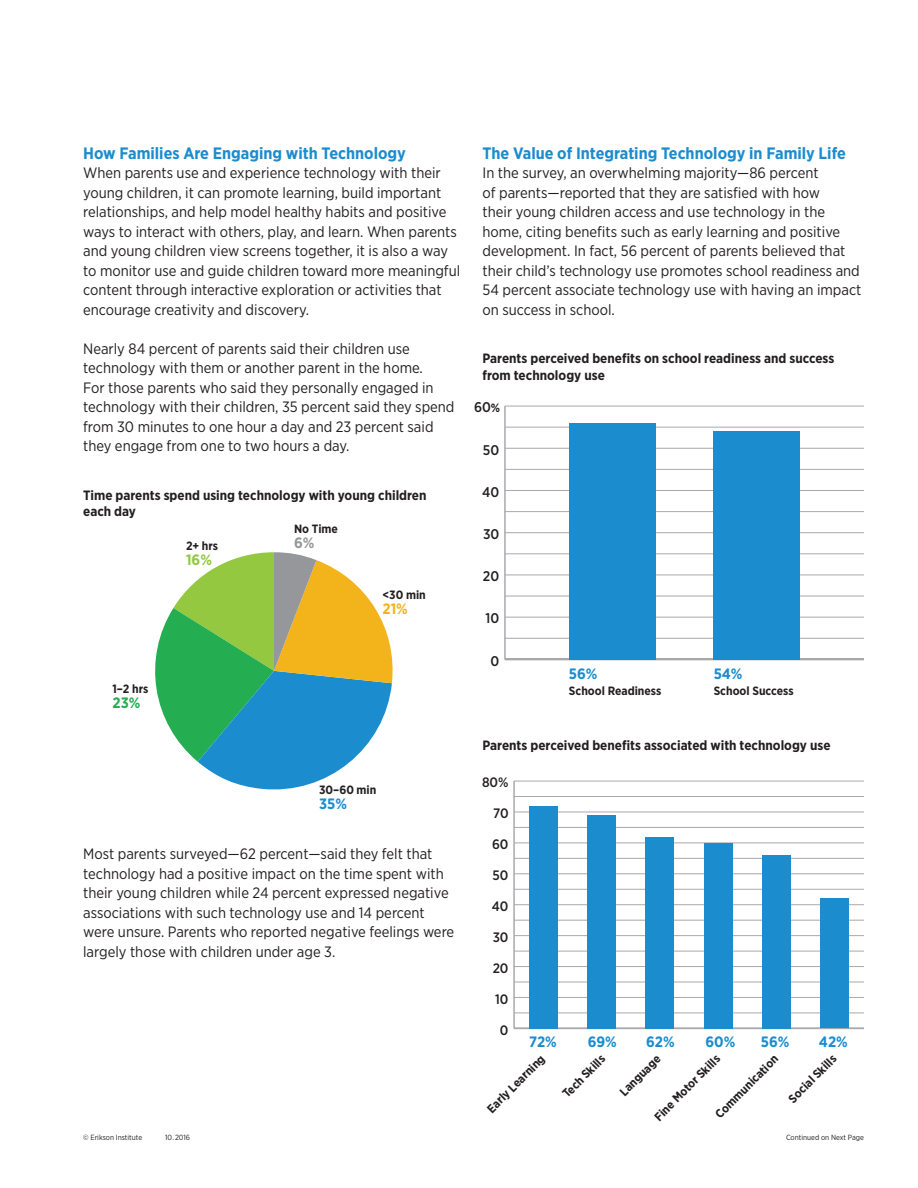
<style>
.page{position:relative;width:918px;height:1188px;background:#fff}
.page>*{position:absolute;margin:0;border:0;box-sizing:border-box;transform-origin:0 0}
.t1{font:700 16.5px "Gotham Narrow";color:#1b8cce}
.t2{font:15px/19.5px "Gotham Narrow";color:#231f20}
.t3{font:700 15px "Gotham Narrow";color:#1b8cce}
.t4{font:700 15px "Gotham Narrow";color:#24ad51}
.t5{font:700 15px "Gotham Narrow";color:#f3b31b}
.t6{font:700 15px "Gotham Narrow";color:#93c840}
.t7{font:700 15px "Gotham Narrow";color:#95979a}
.t8{font:500 14.1px "Gotham Narrow";color:#231f20}
.t9{font:500 13.65px "Gotham Narrow";color:#231f20}
.t10{font:700 13.5px/16.5px "Gotham Narrow";color:#231f20}
.t11{font:700 12px "Gotham Narrow";color:#231f20}
.t12{font:7.5px "Gotham Narrow";color:#231f20}
</style>
<div class="page">
<hr style="left:504px;top:406px;width:2px;height:253px;background:#a8a9ad">
<hr style="left:505px;top:659px;width:359px;height:1px;background:#a8a9ad">
<hr style="left:505px;top:617px;width:359px;height:1px;background:#a8a9ad">
<hr style="left:505px;top:575px;width:359px;height:1px;background:#a8a9ad">
<hr style="left:505px;top:532px;width:359px;height:1px;background:#a8a9ad">
<hr style="left:505px;top:490px;width:359px;height:1px;background:#a8a9ad">
<hr style="left:505px;top:448px;width:359px;height:1px;background:#a8a9ad">
<hr style="left:505px;top:406px;width:359px;height:1px;background:#a8a9ad">
<hr style="left:505px;top:638px;width:359px;height:1px;background:#a8a9ad">
<hr style="left:505px;top:596px;width:359px;height:1px;background:#a8a9ad">
<hr style="left:505px;top:554px;width:359px;height:1px;background:#a8a9ad">
<hr style="left:505px;top:511px;width:359px;height:1px;background:#a8a9ad">
<hr style="left:505px;top:469px;width:359px;height:1px;background:#a8a9ad">
<hr style="left:505px;top:427px;width:359px;height:1px;background:#a8a9ad">
<div style="left:713px;top:431px;width:86px;height:228px;background:#1b8cce"></div>
<div style="left:570px;top:423px;width:86px;height:236px;background:#1b8cce"></div>
<svg style="left:155px;top:552px;width:238px;height:238px"></svg>
<hr style="left:513px;top:781px;width:2px;height:247px;background:#a8a9ad">
<hr style="left:514px;top:1028px;width:350px;height:1px;background:#a8a9ad">
<hr style="left:514px;top:997px;width:350px;height:1px;background:#a8a9ad">
<hr style="left:514px;top:966px;width:350px;height:1px;background:#a8a9ad">
<hr style="left:514px;top:935px;width:350px;height:1px;background:#a8a9ad">
<hr style="left:514px;top:904px;width:350px;height:1px;background:#a8a9ad">
<hr style="left:514px;top:874px;width:350px;height:1px;background:#a8a9ad">
<hr style="left:514px;top:843px;width:350px;height:1px;background:#a8a9ad">
<hr style="left:514px;top:812px;width:350px;height:1px;background:#a8a9ad">
<hr style="left:514px;top:781px;width:350px;height:1px;background:#a8a9ad">
<hr style="left:514px;top:1013px;width:350px;height:1px;background:#a8a9ad">
<hr style="left:514px;top:982px;width:350px;height:1px;background:#a8a9ad">
<hr style="left:514px;top:951px;width:350px;height:1px;background:#a8a9ad">
<hr style="left:514px;top:920px;width:350px;height:1px;background:#a8a9ad">
<hr style="left:514px;top:889px;width:350px;height:1px;background:#a8a9ad">
<hr style="left:514px;top:858px;width:350px;height:1px;background:#a8a9ad">
<hr style="left:514px;top:827px;width:350px;height:1px;background:#a8a9ad">
<hr style="left:514px;top:796px;width:350px;height:1px;background:#a8a9ad">
<div style="left:529px;top:806px;width:28px;height:222px;background:#1b8cce"></div>
<div style="left:588px;top:815px;width:28px;height:213px;background:#1b8cce"></div>
<div style="left:646px;top:837px;width:28px;height:191px;background:#1b8cce"></div>
<div style="left:704px;top:843px;width:28px;height:185px;background:#1b8cce"></div>
<div style="left:763px;top:855px;width:28px;height:173px;background:#1b8cce"></div>
<div style="left:821px;top:899px;width:28px;height:129px;background:#1b8cce"></div>
<p class="t1" style="left:83px;top:142px;width:324px">How Families Are Engaging with Technology</p>
<p class="t2" style="left:83px;top:163px;width:379px">When parents use and experience technology with their young children, it can promote learning, build important relationships, and help model healthy habits and positive ways to interact with others, play, and learn. When parents and young children view screens together, it is also a way to monitor use and guide children toward more meaningful content through interactive exploration or activities that encourage creativity and discovery.</p>
<p class="t2" style="left:83px;top:338px;width:373px">Nearly 84 percent of parents said their children use technology with them or another parent in the home.<br>For those parents who said they personally engaged in technology with their children, 35 percent said they spend from 30 minutes to one hour a day and 23 percent said they engage from one to two hours a day.</p>
<p class="t10" style="left:83px;top:486px;width:345px">Time parents spend using technology with young children each day</p>
<p class="t11" style="left:186px;top:538px;width:34px">2+ hrs</p>
<p class="t6" style="left:186px;top:550px;width:27px">16%</p>
<p class="t11" style="left:112px;top:681px;width:37px">1–2 hrs</p>
<p class="t4" style="left:112px;top:693px;width:29px">23%</p>
<p class="t11" style="left:294px;top:521px;width:45px">No Time</p>
<p class="t7" style="left:294px;top:533px;width:22px">6%</p>
<p class="t11" style="left:383px;top:587px;width:45px">&lt;30 min</p>
<p class="t5" style="left:383px;top:599px;width:27px">21%</p>
<p class="t11" style="left:319px;top:782px;width:59px">30–60 min</p>
<p class="t3" style="left:319px;top:794px;width:29px">35%</p>
<p class="t2" style="left:83px;top:844px;width:373px">Most parents surveyed—62 percent—said they felt that technology had a positive impact on the time spent with their young children while 24 percent expressed negative associations with such technology use and 14 percent were unsure. Parents who reported negative feelings were largely those with children under age 3.</p>
<p class="t1" style="left:483px;top:142px;width:365px">The Value of Integrating Technology in Family Life</p>
<p class="t2" style="left:483px;top:163px;width:380px">In the survey, an overwhelming majority—86 percent<br>of parents—reported that they are satisfied with how<br>their young children access and use technology in the home, citing benefits such as early learning and positive development. In fact, 56 percent of parents believed that their child’s technology use promotes school readiness and 54 percent associate technology use with having an impact on success in school.</p>
<p class="t10" style="left:483px;top:350px;width:353px">Parents perceived benefits on school readiness and success from technology use</p>
<p class="t11" style="left:491px;top:400px;width:11px">%</p>
<p class="t8" style="left:474px;top:398px;width:18px">60</p>
<p class="t8" style="left:483px;top:441px;width:18px">50</p>
<p class="t8" style="left:482px;top:483px;width:19px">40</p>
<p class="t8" style="left:483px;top:525px;width:18px">30</p>
<p class="t8" style="left:483px;top:567px;width:18px">20</p>
<p class="t8" style="left:486px;top:610px;width:15px">10</p>
<p class="t8" style="left:490px;top:652px;width:10px">0</p>
<p class="t3" style="left:569px;top:664px;width:30px">56%</p>
<p class="t3" style="left:714px;top:664px;width:30px">54%</p>
<p class="t11" style="left:569px;top:683px;width:94px">School Readiness</p>
<p class="t11" style="left:714px;top:683px;width:81px">School Success</p>
<p class="t10" style="left:483px;top:737px;width:350px">Parents perceived benefits associated with technology use</p>
<p class="t9" style="left:482px;top:774px;width:28px">80%</p>
<p class="t9" style="left:493px;top:805px;width:17px">70</p>
<p class="t9" style="left:492px;top:836px;width:18px">60</p>
<p class="t9" style="left:493px;top:867px;width:17px">50</p>
<p class="t9" style="left:492px;top:897px;width:18px">40</p>
<p class="t9" style="left:493px;top:928px;width:17px">30</p>
<p class="t9" style="left:493px;top:959px;width:17px">20</p>
<p class="t9" style="left:495px;top:990px;width:15px">10</p>
<p class="t9" style="left:500px;top:1021px;width:10px">0</p>
<p class="t3" style="left:529px;top:1033px;width:29px">72%</p>
<p class="t3" style="left:588px;top:1033px;width:30px">69%</p>
<p class="t3" style="left:646px;top:1033px;width:30px">62%</p>
<p class="t3" style="left:706px;top:1033px;width:31px">60%</p>
<p class="t3" style="left:761px;top:1033px;width:30px">56%</p>
<p class="t3" style="left:819px;top:1033px;width:30px">42%</p>
<p class="t11" style="left:484px;top:1105px;width:78px;rotate:-45deg">Early Learning</p>
<p class="t11" style="left:559px;top:1090px;width:56px;rotate:-45deg">Tech Skills</p>
<p class="t11" style="left:616px;top:1088px;width:54px;rotate:-45deg">Language</p>
<p class="t11" style="left:651px;top:1113px;width:89px;rotate:-45deg">Fine Motor Skills</p>
<p class="t11" style="left:712px;top:1110px;width:85px;rotate:-45deg">Communication</p>
<p class="t11" style="left:785px;top:1095px;width:64px;rotate:-45deg">Social Skills</p>
<p class="t12" style="left:83px;top:1133px;width:61px">© Erikson Institute</p>
<p class="t12" style="left:165px;top:1133px;width:27px">10.2016</p>
<p class="t12" style="left:786px;top:1133px;width:79px">Continued on Next Page</p>
</div>
